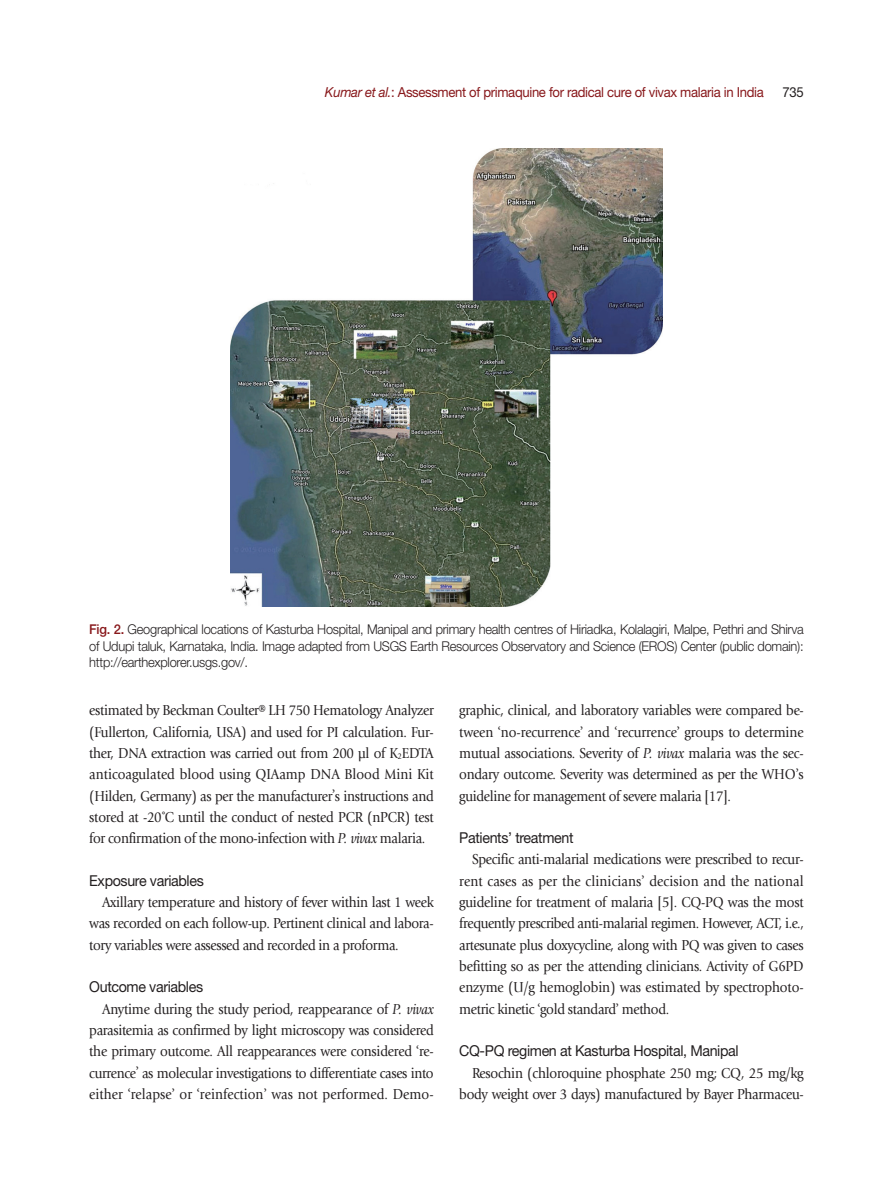
<style>
.page{position:relative;width:893px;height:1191px;background:#fff}
.page>*{position:absolute;margin:0;border:0;box-sizing:border-box;transform-origin:0 0}
.본문{font:15px/21.3px "Giovanni Std";letter-spacing:-.025em;color:#231f20;text-align:justify;scale:.9 1}
.본문_중제목{font:15px "Helvetica Neue LT Std";letter-spacing:-.025em;color:#231f20;scale:.95 1}
.하시라{font:13.8px "Helvetica Neue LT Std";letter-spacing:-.025em;color:#88181b;scale:.95 1}
.하시라-2{font:13.8px "Helvetica Neue LT Std";color:#231f20;scale:.95 1}
.표_제목__그림_설명{font:300 13.5px/16.2px "Helvetica Neue LT Std";letter-spacing:-.02em;color:#231f20;text-align:justify;scale:.95 1}
.s1{font-style:italic}
.s2{font-weight:500;color:#88181b}
.s3{font-size:8.7px}
.s4{font-family:"Minion Pro"}
</style>
<div class="page">
<img style="left:230px;top:149px;width:433px;height:457px">
<p class="하시라" style="left:325px;top:83px;width:463px"><span class="s1">Kumar et al.</span>: Assessment of primaquine for radical cure of vivax malaria in India</p>
<p class="하시라-2" style="left:782px;top:83px;width:24px">735</p>
<p class="표_제목__그림_설명" style="left:89px;top:621px;width:753px"><span class="s2">Fig. 2.</span> Geographical locations of Kasturba Hospital, Manipal and primary health centres of Hiriadka, Kolalagiri, Malpe, Pethri and Shirva of Udupi taluk, Karnataka, India. Image adapted from USGS Earth Resources Observatory and Science (EROS) Center (public domain): http://earthexplorer.usgs.gov/.</p>
<p class="본문" style="left:89px;top:700px;width:384px">estimated by Beckman Coulter® LH 750 Hematology Analyzer (Fullerton, California, USA) and used for PI calculation. Fur&shy;ther, DNA extraction was carried out from 200 µl of K<span class="s3">2</span>EDTA anticoagulated blood using QIAamp DNA Blood Mini Kit (Hilden, Germany) as per the manufacturer<span class="s4">’</span>s instructions and stored at -20˚C until the conduct of nested PCR (nPCR) test for confirmation of the mono-infection with <span class="s1">P. vivax</span> malaria.</p>
<p class="본문_중제목" style="left:89px;top:871px;width:122px">Exposure variables</p>
<p class="본문" style="left:89px;top:891px;width:384px;text-indent:13px">Axillary temperature and history of fever within last 1 week was recorded on each follow-up. Pertinent clinical and labora&shy;tory variables were assessed and recorded in a proforma.</p>
<p class="본문_중제목" style="left:89px;top:978px;width:121px">Outcome variables</p>
<p class="본문" style="left:89px;top:998px;width:384px;text-indent:13px">Anytime during the study period, reappearance of <span class="s1">P. vivax </span>parasitemia as confirmed by light microscopy was considered the primary outcome. All reappearances were considered <span class="s4">‘</span>re&shy;currence<span class="s4">’</span> as molecular investigations to differentiate cases into either <span class="s4">‘</span>relapse<span class="s4">’</span> or <span class="s4">‘</span>reinfection<span class="s4">’</span> was not performed. Demo-</p>
<p class="본문" style="left:459px;top:700px;width:384px">graphic, clinical, and laboratory variables were compared be&shy;tween <span class="s4">‘</span>no-recurrence<span class="s4">’</span> and <span class="s4">‘</span>recurrence<span class="s4">’</span> groups to determine mutual associations. Severity of <span class="s1">P. vivax</span> malaria was the sec&shy;ondary outcome. Severity was determined as per the WHO<span class="s4">’</span>s guideline for management of severe malaria [17].</p>
<p class="본문_중제목" style="left:459px;top:829px;width:122px">Patients’ treatment</p>
<p class="본문" style="left:459px;top:849px;width:384px;text-indent:13px">Specific anti-malarial medications were prescribed to recur&shy;rent cases as per the clinicians<span class="s4">’</span> decision and the national guideline for treatment of malaria [5]. CQ-PQ was the most frequently prescribed anti-malarial regimen. However, ACT, i.e., artesunate plus doxycycline, along with PQ was given to cases befitting so as per the attending clinicians. Activity of G6PD enzyme (U/g hemoglobin) was estimated by spectrophoto&shy;metric kinetic <span class="s4">‘</span>gold standard<span class="s4">’</span> method.</p>
<p class="본문_중제목" style="left:459px;top:1042px;width:296px">CQ-PQ regimen at Kasturba Hospital, Manipal</p>
<p class="본문" style="left:459px;top:1062px;width:384px;text-align:right">Resochin (chloroquine phosphate 250 mg; CQ, 25 mg/kg body weight over 3 days) manufactured by Bayer Pharmaceu-</p>
</div>
